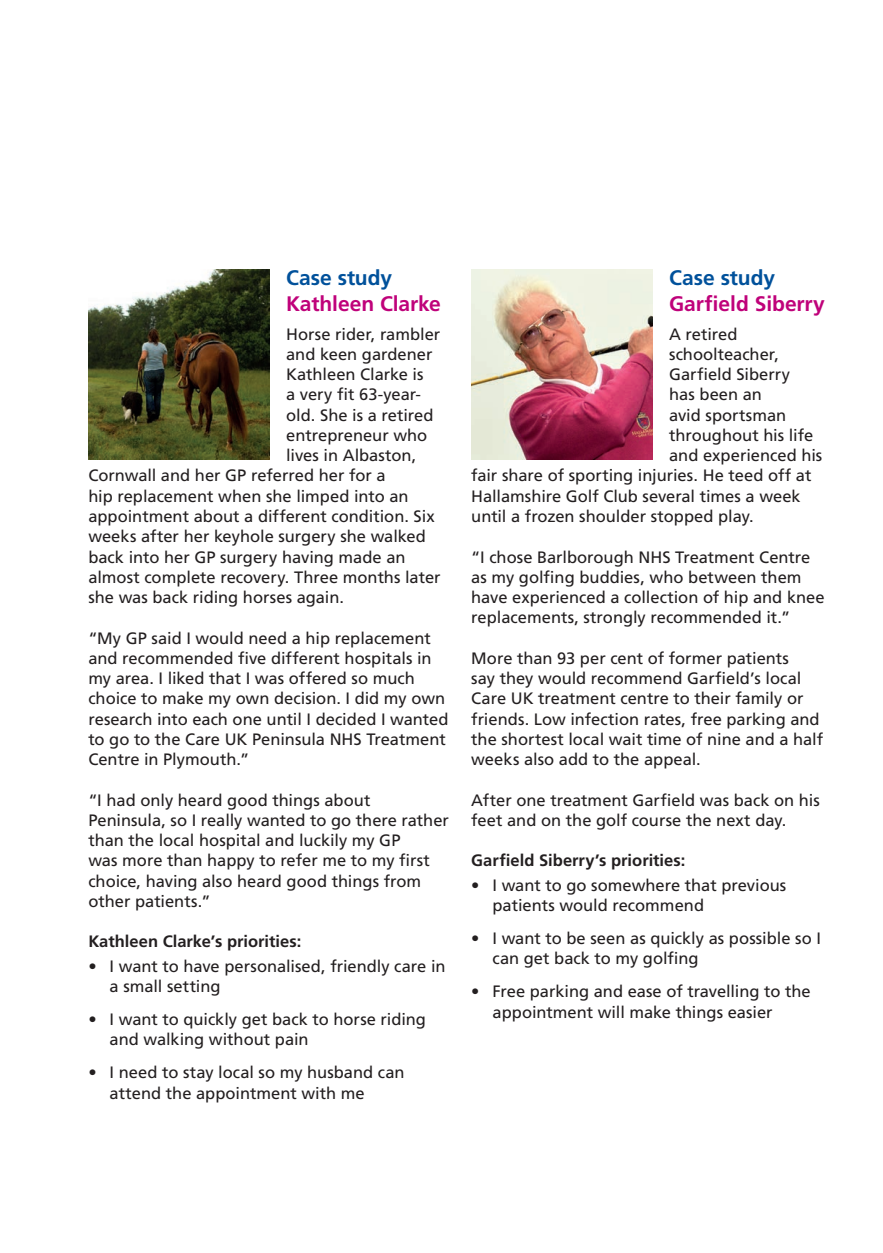
<style>
.page{position:relative;width:883px;height:1253px;background:#fff}
.page>*{position:absolute;margin:0;border:0;box-sizing:border-box;transform-origin:0 0}
.t1{font:700 21px "Frutiger LT Std";letter-spacing:-.005em;color:#bf027a}
.t2{font:700 21px "Frutiger LT Std";letter-spacing:-.005em;color:#01519b}
.t3{font:16.5px/20.2px "Frutiger LT Std";color:#231f20}
.t4{font:700 16.5px "Frutiger LT Std";color:#231f20}
</style>
<div class="page">
<img style="left:88px;top:270px;width:181px;height:189px">
<img style="left:471px;top:270px;width:181px;height:189px">
<p class="t2" style="left:286px;top:266px;width:107px">Case study</p>
<p class="t1" style="left:286px;top:291px;width:156px">Kathleen Clarke</p>
<p class="t3" style="left:286px;top:324px;width:156px">Horse rider, rambler</p>
<p class="t3" style="left:286px;top:344px;width:148px">and keen gardener</p>
<p class="t3" style="left:286px;top:364px;width:139px">Kathleen Clarke is</p>
<p class="t3" style="left:286px;top:384px;width:136px">a very fit 63-year-</p>
<p class="t3" style="left:286px;top:405px;width:149px">old. She is a retired</p>
<p class="t3" style="left:286px;top:425px;width:143px">entrepreneur who</p>
<p class="t3" style="left:286px;top:445px;width:132px">lives in Albaston,</p>
<p class="t3" style="left:88px;top:465px;width:299px">Cornwall and her GP referred her for a</p>
<p class="t3" style="left:88px;top:486px;width:322px">hip replacement when she limped into an</p>
<p class="t3" style="left:88px;top:506px;width:348px">appointment about a different condition. Six</p>
<p class="t3" style="left:88px;top:526px;width:339px">weeks after her keyhole surgery she walked</p>
<p class="t3" style="left:88px;top:546px;width:319px">back into her GP surgery having made an</p>
<p class="t3" style="left:88px;top:567px;width:354px">almost complete recovery. Three months later</p>
<p class="t3" style="left:88px;top:587px;width:257px">she was back riding horses again.</p>
<p class="t3" style="left:88px;top:627px;width:362px">“My GP said I would need a hip replacement and recommended five different hospitals in my area. I liked that I was offered so much choice to make my own decision. I did my own research into each one until I decided I wanted to go to the Care UK Peninsula NHS Treatment Centre in Plymouth.”</p>
<p class="t3" style="left:88px;top:789px;width:362px">“I had only heard good things about Peninsula, so I really wanted to go there rather than the local hospital and luckily my GP<br>was more than happy to refer me to my first choice, having also heard good things from other patients.”</p>
<p class="t4" style="left:88px;top:932px;width:214px">Kathleen Clarke’s priorities:</p>
<p class="t3" style="left:110px;top:956px;width:337px;text-indent:-21px">• I want to have personalised, friendly care in a small setting</p>
<p class="t3" style="left:110px;top:1009px;width:318px;text-indent:-21px">• I want to quickly get back to horse riding and walking without pain</p>
<p class="t3" style="left:110px;top:1062px;width:296px;text-indent:-21px">• I need to stay local so my husband can attend the appointment with me</p>
<p class="t2" style="left:669px;top:266px;width:107px">Case study</p>
<p class="t1" style="left:669px;top:291px;width:157px">Garfield Siberry</p>
<p class="t3" style="left:669px;top:324px;width:70px">A retired</p>
<p class="t3" style="left:669px;top:344px;width:111px">schoolteacher,</p>
<p class="t3" style="left:669px;top:364px;width:122px">Garfield Siberry</p>
<p class="t3" style="left:669px;top:384px;width:94px">has been an</p>
<p class="t3" style="left:669px;top:405px;width:119px">avid sportsman</p>
<p class="t3" style="left:669px;top:425px;width:146px">throughout his life</p>
<p class="t3" style="left:669px;top:445px;width:155px">and experienced his</p>
<p class="t3" style="left:471px;top:465px;width:342px">fair share of sporting injuries. He teed off at</p>
<p class="t3" style="left:471px;top:486px;width:331px">Hallamshire Golf Club several times a week</p>
<p class="t3" style="left:471px;top:506px;width:284px">until a frozen shoulder stopped play.</p>
<p class="t3" style="left:471px;top:546px;width:355px">“I chose Barlborough NHS Treatment Centre as my golfing buddies, who between them have experienced a collection of hip and knee replacements, strongly recommended it.”</p>
<p class="t3" style="left:471px;top:648px;width:353px">More than 93 per cent of former patients<br>say they would recommend Garfield’s local Care UK treatment centre to their family or friends. Low infection rates, free parking and the shortest local wait time of nine and a half weeks also add to the appeal.</p>
<p class="t3" style="left:471px;top:789px;width:350px">After one treatment Garfield was back on his feet and on the golf course the next day.</p>
<p class="t4" style="left:471px;top:851px;width:215px">Garfield Siberry’s priorities:</p>
<p class="t3" style="left:492px;top:875px;width:295px;text-indent:-21px">• I want to go somewhere that previous patients would recommend</p>
<p class="t3" style="left:492px;top:928px;width:330px;text-indent:-21px">• I want to be seen as quickly as possible so I can get back to my golfing</p>
<p class="t3" style="left:492px;top:981px;width:319px;text-indent:-21px">• Free parking and ease of travelling to the appointment will make things easier</p>
</div>
